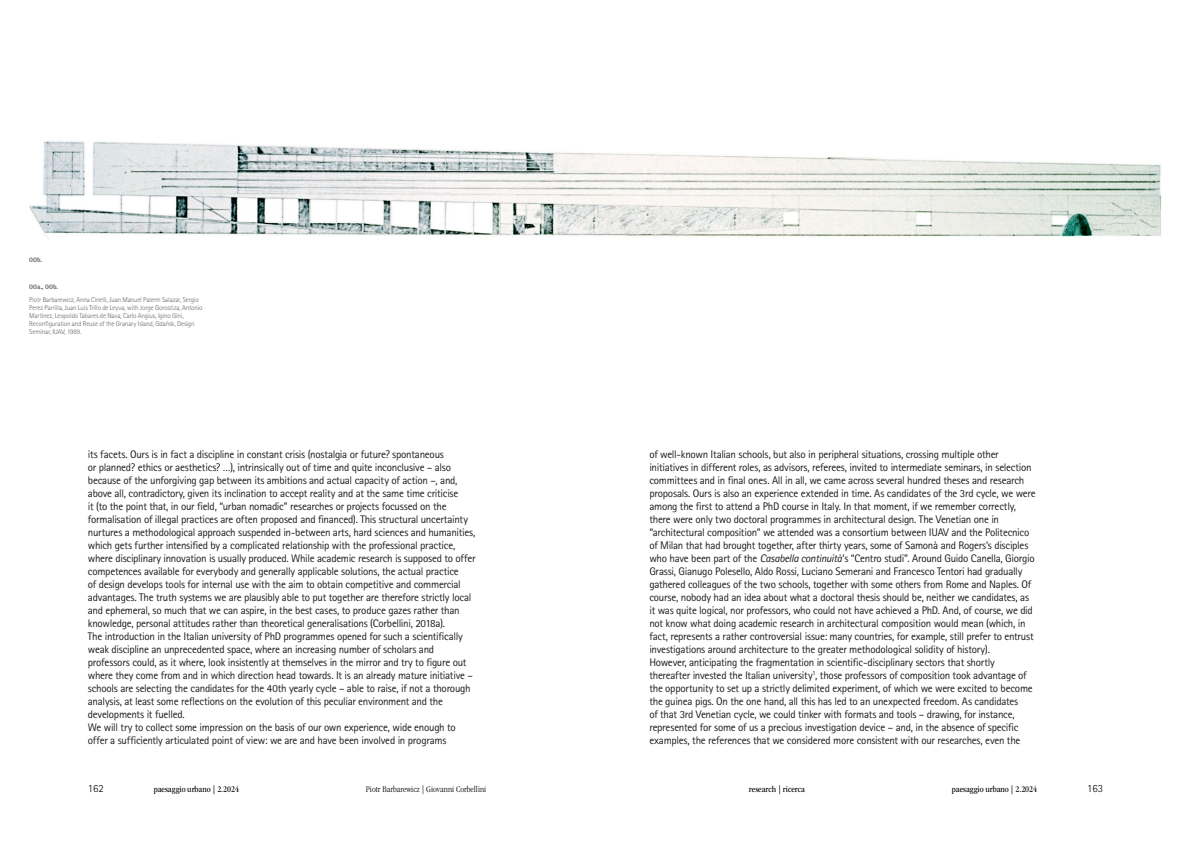
<style>
.page{position:relative;width:1191px;height:842px;background:#fff}
.page>*{position:absolute;margin:0;border:0;box-sizing:border-box;transform-origin:0 0}
.t1{font:11px/13px "Rotis Sans Serif Std";letter-spacing:-.025em;color:#1b1b1a}
.t2{font:300 11px "Rotis Sans Serif Std";color:#000}
.t3{font:condensed 9px "ITC Garamond Std";color:#000}
.t4{font:300 condensed 9px "ITC Garamond Std";color:#000}
.t5{font:300 7px/8px "Rotis Sans Serif Std";letter-spacing:-.015em;color:#646363}
.t6{font:800 7px "Rotis Sans Serif Std";color:#646363}
.s1{font-style:italic}
</style>
<div class="page">
<img style="left:29px;top:141px;width:1132px;height:99px">
<p class="t6" style="left:29px;top:255px;width:14px">00b.</p>
<p class="t6" style="left:29px;top:282px;width:30px">00a., 00b.</p>
<p class="t5" style="left:29px;top:295px;width:175px">Piotr Barbarewicz, Anna Cinelli, Juan Manuel Palerm Salazar, Sergio Perez Parrilla, Juan Luis Trillo de Leyva, with Jorge Gorostiza, Antonio Martinez, Leopoldo Tabares de Nava, Carlo Angius, Igino Gini, Reconfiguration and Reuse of the Granary Island, Gdansk, Design Seminar, IUAV, 1989.</p>
<p class="t5" style="left:166px;top:319px;width:3px">´</p>
<p class="t1" style="left:88px;top:448px;width:389px">its facets. Ours is in fact a discipline in constant crisis (nostalgia or future? spontaneous<br>or planned? ethics or aesthetics? …), intrinsically out of time and quite inconclusive – also because of the unforgiving gap between its ambitions and actual capacity of action –, and, above all, contradictory, given its inclination to accept reality and at the same time criticise<br>it (to the point that, in our field, “urban nomadic” researches or projects focussed on the formalisation of illegal practices are often proposed and financed). This structural uncertainty nurtures a methodological approach suspended in-between arts, hard sciences and humanities, which gets further intensified by a complicated relationship with the professional practice, where disciplinary innovation is usually produced. While academic research is supposed to offer competences available for everybody and generally applicable solutions, the actual practice<br>of design develops tools for internal use with the aim to obtain competitive and commercial advantages. The truth systems we are plausibly able to put together are therefore strictly local and ephemeral, so much that we can aspire, in the best cases, to produce gazes rather than knowledge, personal attitudes rather than theoretical generalisations (Corbellini, 2018a).<br>The introduction in the Italian university of PhD programmes opened for such a scientifically weak discipline an unprecedented space, where an increasing number of scholars and professors could, as it where, look insistently at themselves in the mirror and try to figure out where they come from and in which direction head towards. It is an already mature initiative – schools are selecting the candidates for the 40th yearly cycle – able to raise, if not a thorough analysis, at least some reflections on the evolution of this peculiar environment and the developments it fuelled.<br>We will try to collect some impression on the basis of our own experience, wide enough to offer a sufficiently articulated point of view: we are and have been involved in programs</p>
<p class="t1" style="left:649px;top:448px;width:388px">of well-known Italian schools, but also in peripheral situations, crossing multiple other initiatives in different roles, as advisors, referees, invited to intermediate seminars, in selection committees and in final ones. All in all, we came across several hundred theses and research proposals. Ours is also an experience extended in time. As candidates of the 3rd cycle, we were among the first to attend a PhD course in Italy. In that moment, if we remember correctly, there were only two doctoral programmes in architectural design. The Venetian one in “architectural composition” we attended was a consortium between IUAV and the Politecnico of Milan that had brought together, after thirty years, some of Samonà and Rogers’s disciples who have been part of the <span class="s1">Casabella continuità</span>’s “Centro studi”. Around Guido Canella, Giorgio Grassi, Gianugo Polesello, Aldo Rossi, Luciano Semerani and Francesco Tentori had gradually gathered colleagues of the two schools, together with some others from Rome and Naples. Of course, nobody had an idea about what a doctoral thesis should be, neither we candidates, as it was quite logical, nor professors, who could not have achieved a PhD. And, of course, we did not know what doing academic research in architectural composition would mean (which, in fact, represents a rather controversial issue: many countries, for example, still prefer to entrust investigations around architecture to the greater methodological solidity of history).<br>However, anticipating the fragmentation in scientific-disciplinary sectors that shortly thereafter invested the Italian university<sup>1</sup>, those professors of composition took advantage of the opportunity to set up a strictly delimited experiment, of which we were excited to become the guinea pigs. On the one hand, all this has led to an unexpected freedom. As candidates<br>of that 3rd Venetian cycle, we could tinker with formats and tools – drawing, for instance, represented for some of us a precious investigation device – and, in the absence of specific examples, the references that we considered more consistent with our researches, even the</p>
<p class="t2" style="left:88px;top:782px;width:17px">162</p>
<p class="t3" style="left:154px;top:784px;width:87px">paesaggio urbano | 2.2024</p>
<p class="t4" style="left:366px;top:784px;width:122px">Piotr Barbarewicz | Giovanni Corbellini</p>
<p class="t3" style="left:749px;top:784px;width:57px">research | ricerca</p>
<p class="t3" style="left:951px;top:784px;width:87px">paesaggio urbano | 2.2024</p>
<p class="t2" style="left:1087px;top:782px;width:17px">163</p>
</div>
